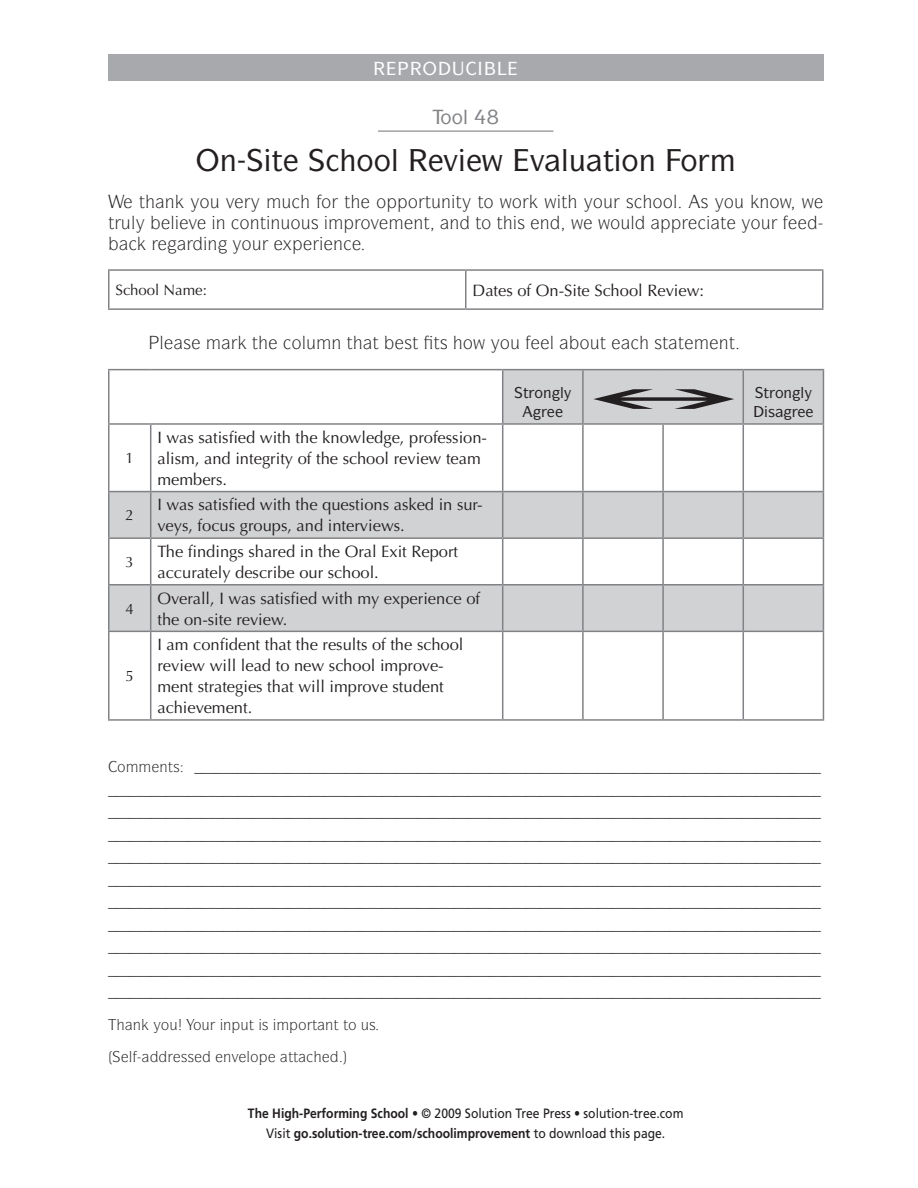
<style>
.page{position:relative;width:918px;height:1188px;background:#fff}
.page>*{position:absolute;margin:0;border:0;box-sizing:border-box;transform-origin:0 0}
.repro_header{font:500 30px "Itc Symbol";color:#231f20}
.Repro_Tool_Number{font:500 19.5px "Itc Symbol";color:#808285}
.Repro_Intro_Text{font:18px "Itc Symbol";color:#231f20}
.Table_Body_Text_Roma{font:16.5px/21px "Optima LT Std";color:#231f20}
.Repro_Body_Text{font:15px "Itc Symbol";color:#231f20}
.Table_Body_Text_Roma-2{font:15px "Optima LT Std";color:#231f20}
.Heading--Black_text{font:500 15px/19.5px "Itc Symbol";color:#231f20}
.t1{font:13.5px/19.5px "Frutiger LT Std";color:#231f20;text-align:center;scale:.9 1}
.s1{font-weight:700}
</style>
<div class="page">
<div style="left:108px;top:54px;width:716px;height:27px;background:#a8a9ad"></div>
<hr style="left:378px;top:131px;width:176px;height:1px;background:#808285">
<hr style="left:108px;top:269px;width:358px;height:2px;background:#808285">
<hr style="left:108px;top:271px;width:2px;height:37px;background:#808285">
<hr style="left:466px;top:269px;width:358px;height:2px;background:#808285">
<hr style="left:465px;top:271px;width:1px;height:37px;background:#808285">
<hr style="left:822px;top:271px;width:2px;height:37px;background:#808285">
<hr style="left:108px;top:308px;width:358px;height:2px;background:#808285">
<hr style="left:466px;top:308px;width:358px;height:2px;background:#808285">
<svg style="left:110px;top:425px;width:713px;height:294px"></svg>
<svg style="left:110px;top:492px;width:713px;height:139px;fill:#d1d2d4"></svg>
<hr style="left:583px;top:369px;width:80px;height:1px;background:#808285">
<hr style="left:663px;top:369px;width:80px;height:1px;background:#808285">
<hr style="left:583px;top:423px;width:80px;height:2px;background:#808285">
<hr style="left:108px;top:492px;width:2px;height:45px;background:#808285">
<hr style="left:583px;top:491px;width:80px;height:1px;background:#808285">
<hr style="left:823px;top:492px;width:1px;height:45px;background:#808285">
<hr style="left:108px;top:537px;width:43px;height:2px;background:#808285">
<hr style="left:108px;top:539px;width:2px;height:45px;background:#808285">
<hr style="left:583px;top:537px;width:80px;height:2px;background:#808285">
<hr style="left:743px;top:537px;width:81px;height:2px;background:#808285">
<hr style="left:823px;top:539px;width:1px;height:45px;background:#808285">
<hr style="left:108px;top:584px;width:43px;height:2px;background:#808285">
<hr style="left:108px;top:586px;width:2px;height:45px;background:#808285">
<hr style="left:583px;top:584px;width:80px;height:2px;background:#808285">
<hr style="left:743px;top:584px;width:81px;height:2px;background:#808285">
<hr style="left:823px;top:586px;width:1px;height:45px;background:#808285">
<hr style="left:583px;top:631px;width:80px;height:1px;background:#808285">
<hr style="left:583px;top:719px;width:80px;height:2px;background:#808285">
<hr style="left:108px;top:370px;width:2px;height:53px;background:#808285">
<hr style="left:502px;top:370px;width:1px;height:53px;background:#808285">
<hr style="left:823px;top:370px;width:1px;height:53px;background:#808285">
<hr style="left:108px;top:369px;width:43px;height:1px;background:#808285">
<hr style="left:151px;top:369px;width:352px;height:1px;background:#808285">
<hr style="left:503px;top:369px;width:80px;height:1px;background:#808285">
<hr style="left:743px;top:369px;width:81px;height:1px;background:#808285">
<hr style="left:108px;top:423px;width:43px;height:2px;background:#808285">
<hr style="left:151px;top:423px;width:352px;height:2px;background:#808285">
<hr style="left:503px;top:423px;width:80px;height:2px;background:#808285">
<hr style="left:663px;top:423px;width:80px;height:2px;background:#808285">
<hr style="left:743px;top:423px;width:81px;height:2px;background:#808285">
<hr style="left:108px;top:491px;width:43px;height:1px;background:#808285">
<hr style="left:151px;top:491px;width:352px;height:1px;background:#808285">
<hr style="left:503px;top:491px;width:80px;height:1px;background:#808285">
<hr style="left:663px;top:491px;width:80px;height:1px;background:#808285">
<hr style="left:743px;top:491px;width:81px;height:1px;background:#808285">
<hr style="left:151px;top:537px;width:352px;height:2px;background:#808285">
<hr style="left:503px;top:537px;width:80px;height:2px;background:#808285">
<hr style="left:663px;top:537px;width:80px;height:2px;background:#808285">
<hr style="left:151px;top:584px;width:352px;height:2px;background:#808285">
<hr style="left:503px;top:584px;width:80px;height:2px;background:#808285">
<hr style="left:663px;top:584px;width:80px;height:2px;background:#808285">
<hr style="left:108px;top:631px;width:43px;height:1px;background:#808285">
<hr style="left:151px;top:631px;width:352px;height:1px;background:#808285">
<hr style="left:503px;top:631px;width:80px;height:1px;background:#808285">
<hr style="left:663px;top:631px;width:80px;height:1px;background:#808285">
<hr style="left:743px;top:631px;width:81px;height:1px;background:#808285">
<hr style="left:108px;top:719px;width:43px;height:2px;background:#808285">
<hr style="left:151px;top:719px;width:352px;height:2px;background:#808285">
<hr style="left:503px;top:719px;width:80px;height:2px;background:#808285">
<hr style="left:663px;top:719px;width:80px;height:2px;background:#808285">
<hr style="left:743px;top:719px;width:81px;height:2px;background:#808285">
<hr style="left:108px;top:425px;width:2px;height:66px;background:#808285">
<hr style="left:108px;top:632px;width:2px;height:87px;background:#808285">
<hr style="left:150px;top:425px;width:1px;height:66px;background:#808285">
<hr style="left:502px;top:425px;width:1px;height:66px;background:#808285">
<hr style="left:582px;top:425px;width:2px;height:66px;background:#808285">
<hr style="left:662px;top:425px;width:2px;height:66px;background:#808285">
<hr style="left:743px;top:425px;width:1px;height:66px;background:#808285">
<hr style="left:823px;top:425px;width:1px;height:66px;background:#808285">
<hr style="left:150px;top:492px;width:1px;height:45px;background:#808285">
<hr style="left:502px;top:492px;width:1px;height:45px;background:#808285">
<hr style="left:582px;top:492px;width:2px;height:45px;background:#808285">
<hr style="left:662px;top:492px;width:2px;height:45px;background:#808285">
<hr style="left:743px;top:492px;width:1px;height:45px;background:#808285">
<hr style="left:150px;top:539px;width:1px;height:45px;background:#808285">
<hr style="left:502px;top:539px;width:1px;height:45px;background:#808285">
<hr style="left:582px;top:539px;width:2px;height:45px;background:#808285">
<hr style="left:662px;top:539px;width:2px;height:45px;background:#808285">
<hr style="left:743px;top:539px;width:1px;height:45px;background:#808285">
<hr style="left:150px;top:586px;width:1px;height:45px;background:#808285">
<hr style="left:502px;top:586px;width:1px;height:45px;background:#808285">
<hr style="left:582px;top:586px;width:2px;height:45px;background:#808285">
<hr style="left:662px;top:586px;width:2px;height:45px;background:#808285">
<hr style="left:743px;top:586px;width:1px;height:45px;background:#808285">
<hr style="left:150px;top:632px;width:1px;height:87px;background:#808285">
<hr style="left:502px;top:632px;width:1px;height:87px;background:#808285">
<hr style="left:582px;top:632px;width:2px;height:87px;background:#808285">
<hr style="left:662px;top:632px;width:2px;height:87px;background:#808285">
<hr style="left:743px;top:632px;width:1px;height:87px;background:#808285">
<hr style="left:823px;top:632px;width:1px;height:87px;background:#808285">
<svg style="left:503px;top:370px;width:320px;height:54px;background:#c1c2c4"></svg>
<p class="Repro_Tool_Number" style="left:441px;top:104px;width:47px">□□● ✔</p>
<p class="repro_header" style="left:357px;top:141px;width:44px">□□●</p>
<p class="repro_header" style="left:443px;top:141px;width:256px">❖ ❖ ●◆ ▼□■ □</p>
<p class="Repro_Intro_Text" style="left:200px;top:190px;width:36px">□◆ ❖</p>
<p class="Repro_Intro_Text" style="left:281px;top:190px;width:70px">◆ □ ▼</p>
<p class="Repro_Intro_Text" style="left:376px;top:190px;width:148px">□ □ ▼◆■▼ ▼□ □</p>
<p class="Repro_Intro_Text" style="left:561px;top:190px;width:118px">▼ □◆ ▲ □□●</p>
<p class="Repro_Intro_Text" style="left:700px;top:190px;width:81px">▲ □◆ ■□</p>
<p class="Repro_Intro_Text" style="left:108px;top:211px;width:29px">▼ ◆●</p>
<p class="Repro_Intro_Text" style="left:170px;top:211px;width:150px">● ❖ ■ □■▼ ■◆□◆▲</p>
<p class="Repro_Intro_Text" style="left:413px;top:211px;width:138px">■▼ ■ ▼□ ▼ ▲ ■</p>
<p class="Repro_Intro_Text" style="left:610px;top:211px;width:26px">□◆●</p>
<p class="Repro_Intro_Text" style="left:720px;top:211px;width:52px">▼ □◆</p>
<p class="Repro_Intro_Text" style="left:208px;top:232px;width:56px">■ □◆</p>
<p class="Repro_Intro_Text" style="left:333px;top:232px;width:12px">■</p>
<p class="Table_Body_Text_Roma-2" style="left:116px;top:281px;width:93px">School Name:</p>
<p class="Table_Body_Text_Roma" style="left:472px;top:280px;width:233px">Dates of On-Site School Review:</p>
<p class="Table_Body_Text_Roma-2" style="left:126px;top:449px;width:10px">1</p>
<p class="Table_Body_Text_Roma-2" style="left:126px;top:507px;width:10px">2</p>
<p class="Table_Body_Text_Roma-2" style="left:126px;top:553px;width:10px">3</p>
<p class="Table_Body_Text_Roma-2" style="left:126px;top:600px;width:10px">4</p>
<p class="Table_Body_Text_Roma-2" style="left:126px;top:667px;width:10px">5</p>
<p class="Repro_Intro_Text" style="left:252px;top:332px;width:129px">▼ □●◆ ■ ▼ ▼</p>
<p class="Repro_Intro_Text" style="left:404px;top:332px;width:71px">▲▼ ▼▲ □</p>
<p class="Repro_Intro_Text" style="left:550px;top:332px;width:58px">● □◆▼</p>
<p class="Repro_Intro_Text" style="left:654px;top:332px;width:31px">▲▼ ▼</p>
<p class="Heading--Black_text" style="left:523px;top:382px;width:42px">▼□■ ●</p>
<p class="Heading--Black_text" style="left:764px;top:382px;width:42px">▼□■ ● ▲</p>
<p class="Table_Body_Text_Roma" style="left:157px;top:427px;width:331px">I was satisfied with the knowledge, profession&shy;alism, and integrity of the school review team members.</p>
<p class="Table_Body_Text_Roma" style="left:157px;top:495px;width:327px">I was satisfied with the questions asked in sur&shy;veys, focus groups, and interviews.</p>
<p class="Table_Body_Text_Roma" style="left:157px;top:541px;width:302px">The findings shared in the Oral Exit Report accurately describe our school.</p>
<p class="Table_Body_Text_Roma" style="left:157px;top:588px;width:324px">Overall, I was satisfied with my experience of the on-site review.</p>
<p class="Table_Body_Text_Roma" style="left:157px;top:634px;width:308px">I am confident that the results of the school review will lead to new school improve&shy;ment strategies that will improve student achievement.</p>
<p class="Repro_Body_Text" style="left:117px;top:758px;width:64px">□ ■▼▲</p>
<p class="Repro_Body_Text" style="left:133px;top:1015px;width:137px">■ □◆ □◆ ■ ◆▼ ▲</p>
<p class="Repro_Body_Text" style="left:298px;top:1015px;width:79px">□ ▼ ■▼ ▼□ ◆▲</p>
<p class="Repro_Body_Text" style="left:129px;top:1047px;width:5px">●</p>
<p class="Repro_Body_Text" style="left:223px;top:1047px;width:37px">■❖ ●□</p>
<p class="t1" style="left:248px;top:1104px;width:485px"><span class="s1">The High-Performing School •</span> © 2009 Solution Tree Press • solution-tree.com<br>Visit <span class="s1">go.solution-tree.com/schoolimprovement</span> to download this page.</p>
</div>
